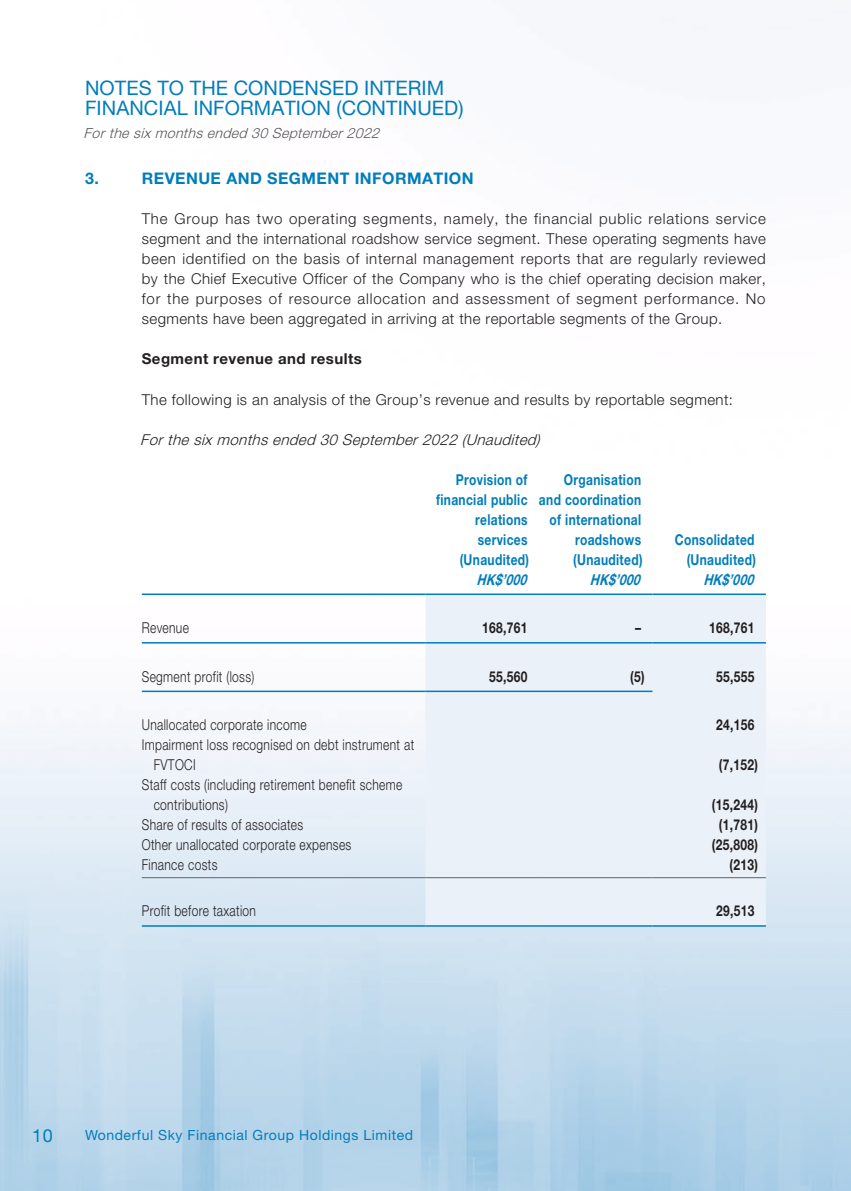
<style>
.page{position:relative;width:851px;height:1191px;background:#fff}
.page>*{position:absolute;margin:0;border:0;box-sizing:border-box;transform-origin:0 0}
.t1{font:20px/20px "Helvetica Neue LT Std";letter-spacing:.005em;color:#007dbb}
.t2{font:18px "Helvetica Neue LT Std";color:#007dbb}
.t3{font:700 16px "Helvetica Neue LT Std";letter-spacing:.03em;color:#007dbb}
.t4{font:300 15px/20px "Helvetica Neue LT Std";letter-spacing:.03em;color:#231f20;text-align:justify}
.t5{font:300 15px/20px "Helvetica Neue LT Std";letter-spacing:.03em;color:#231f20;scale:.8 1}
.t6{font:700 15px/20px "Helvetica Neue LT Std";letter-spacing:.03em;color:#007dbb;text-align:right;scale:.8 1}
.t7{font:700 15px "Helvetica Neue LT Std";letter-spacing:.03em;color:#231f20;scale:.8 1}
.t8{font:italic 300 15px "Helvetica Neue LT Std";color:#231f20}
.t9{font:700 15px "Helvetica Neue LT Std";letter-spacing:.03em;color:#231f20}
.t10{font:italic 700 15px "Helvetica Neue LT Std";color:#007dbb;scale:.8 1}
.t11{font:14px "Helvetica Neue LT Std";letter-spacing:.04em;color:#007dbb}
.t12{font:italic 300 14px "Helvetica Neue LT Std";color:#57585a}
</style>
<div class="page">
<img style="left:0;top:3px;width:850px;height:1188px">
<div style="left:425px;top:595px;width:340px;height:330px;background:#eaf1f8"></div>
<div style="left:425px;top:615px;width:340px;height:257px;background:#eaf1f8"></div>
<hr style="left:142px;top:593px;width:283px;height:2px;background:#007dbb">
<hr style="left:425px;top:593px;width:114px;height:2px;background:#007dbb">
<hr style="left:539px;top:593px;width:113px;height:2px;background:#007dbb">
<hr style="left:652px;top:593px;width:113px;height:2px;background:#007dbb">
<hr style="left:142px;top:642px;width:283px;height:1px;background:#007dbb">
<hr style="left:425px;top:642px;width:114px;height:1px;background:#007dbb">
<hr style="left:539px;top:642px;width:113px;height:1px;background:#007dbb">
<hr style="left:652px;top:642px;width:113px;height:1px;background:#007dbb">
<hr style="left:142px;top:690px;width:283px;height:2px;background:#007dbb">
<hr style="left:425px;top:690px;width:114px;height:2px;background:#007dbb">
<hr style="left:539px;top:690px;width:113px;height:2px;background:#007dbb">
<hr style="left:142px;top:877px;width:283px;height:1px;background:#636366">
<hr style="left:425px;top:877px;width:114px;height:1px;background:#636366">
<hr style="left:539px;top:877px;width:113px;height:1px;background:#636366">
<hr style="left:652px;top:877px;width:113px;height:1px;background:#636366">
<hr style="left:142px;top:925px;width:283px;height:1px;background:#007dbb">
<hr style="left:425px;top:925px;width:114px;height:1px;background:#007dbb">
<hr style="left:539px;top:925px;width:113px;height:1px;background:#007dbb">
<hr style="left:652px;top:925px;width:113px;height:1px;background:#007dbb">
<h1 class="t1" style="left:85px;top:77px;width:380px">NOTES TO THE CONDENSED INTERIM<br>FINANCIAL INFORMATION (CONTINUED)</h1>
<p class="t12" style="left:84px;top:124px;width:301px">Forthe sixmonthsended 30 September2022</p>
<p class="t3" style="left:85px;top:169px;width:15px">3.</p>
<p class="t3" style="left:142px;top:169px;width:333px">REVENUE AND SEGMENT INFORMATION</p>
<p class="t4" style="left:142px;top:209px;width:625px">The Group has two operating segments, namely, the financial public relations service segment and the international roadshow service segment. These operating segments have been identified on the basis of internal management reports that are regularly reviewed by the Chief Executive Officer of the Company who is the chief operating decision maker, for the purposes of resource allocation and assessment of segment performance. No segments have been aggregated in arriving at the reportable segments of the Group.</p>
<p class="t9" style="left:142px;top:350px;width:221px">Segment revenue and results</p>
<p class="t4" style="left:142px;top:389px;width:592px">The following is an analysis of the Group’s revenue and results by reportable segment:</p>
<p class="t8" style="left:140px;top:430px;width:401px">Forthe sixmonthsended 30 September2022 (Unaudited)</p>
<p class="t6" style="left:436px;top:469px;width:116px">Provision of financial public relations services</p>
<p class="t6" style="left:539px;top:469px;width:129px">Organisation and coordination of international roadshows</p>
<p class="t6" style="left:674px;top:529px;width:101px">Consolidated</p>
<p class="t6" style="left:459px;top:549px;width:88px">(Unaudited)</p>
<p class="t6" style="left:573px;top:549px;width:88px">(Unaudited)</p>
<p class="t6" style="left:686px;top:549px;width:88px">(Unaudited)</p>
<p class="t10" style="left:476px;top:570px;width:69px">HK$’000</p>
<p class="t10" style="left:590px;top:570px;width:69px">HK$’000</p>
<p class="t10" style="left:703px;top:570px;width:69px">HK$’000</p>
<p class="t5" style="left:142px;top:617px;width:60px">Revenue</p>
<p class="t7" style="left:482px;top:618px;width:58px">168,761</p>
<p class="t7" style="left:635px;top:618px;width:9px">–</p>
<p class="t7" style="left:709px;top:618px;width:58px">168,761</p>
<p class="t5" style="left:142px;top:666px;width:142px">Segment profit (loss)</p>
<p class="t7" style="left:489px;top:667px;width:49px">55,560</p>
<p class="t7" style="left:630px;top:667px;width:20px">(5)</p>
<p class="t7" style="left:716px;top:667px;width:49px">55,555</p>
<p class="t5" style="left:142px;top:714px;width:207px">Unallocated corporate income</p>
<p class="t7" style="left:716px;top:715px;width:49px">24,156</p>
<p class="t5" style="left:154px;top:734px;width:327px;text-indent:-12px">Impairment loss recognised on debt instrument at<br>FVTOCI</p>
<p class="t7" style="left:718px;top:755px;width:50px">(7,152)</p>
<p class="t5" style="left:154px;top:774px;width:312px;text-indent:-12px">Staff costs (including retirement benefit scheme contributions)</p>
<p class="t7" style="left:711px;top:795px;width:59px">(15,244)</p>
<p class="t5" style="left:142px;top:814px;width:203px">Share of results of associates</p>
<p class="t7" style="left:718px;top:815px;width:50px">(1,781)</p>
<p class="t5" style="left:142px;top:834px;width:263px">Other unallocated corporate expenses</p>
<p class="t7" style="left:711px;top:835px;width:59px">(25,808)</p>
<p class="t5" style="left:142px;top:854px;width:96px">Finance costs</p>
<p class="t7" style="left:729px;top:855px;width:37px">(213)</p>
<p class="t5" style="left:142px;top:900px;width:144px">Profit before taxation</p>
<p class="t7" style="left:716px;top:901px;width:49px">29,513</p>
<p class="t2" style="left:32px;top:1124px;width:22px">10</p>
<p class="t11" style="left:85px;top:1127px;width:329px">Wonderful Sky Financial Group Holdings Limited</p>
</div>
